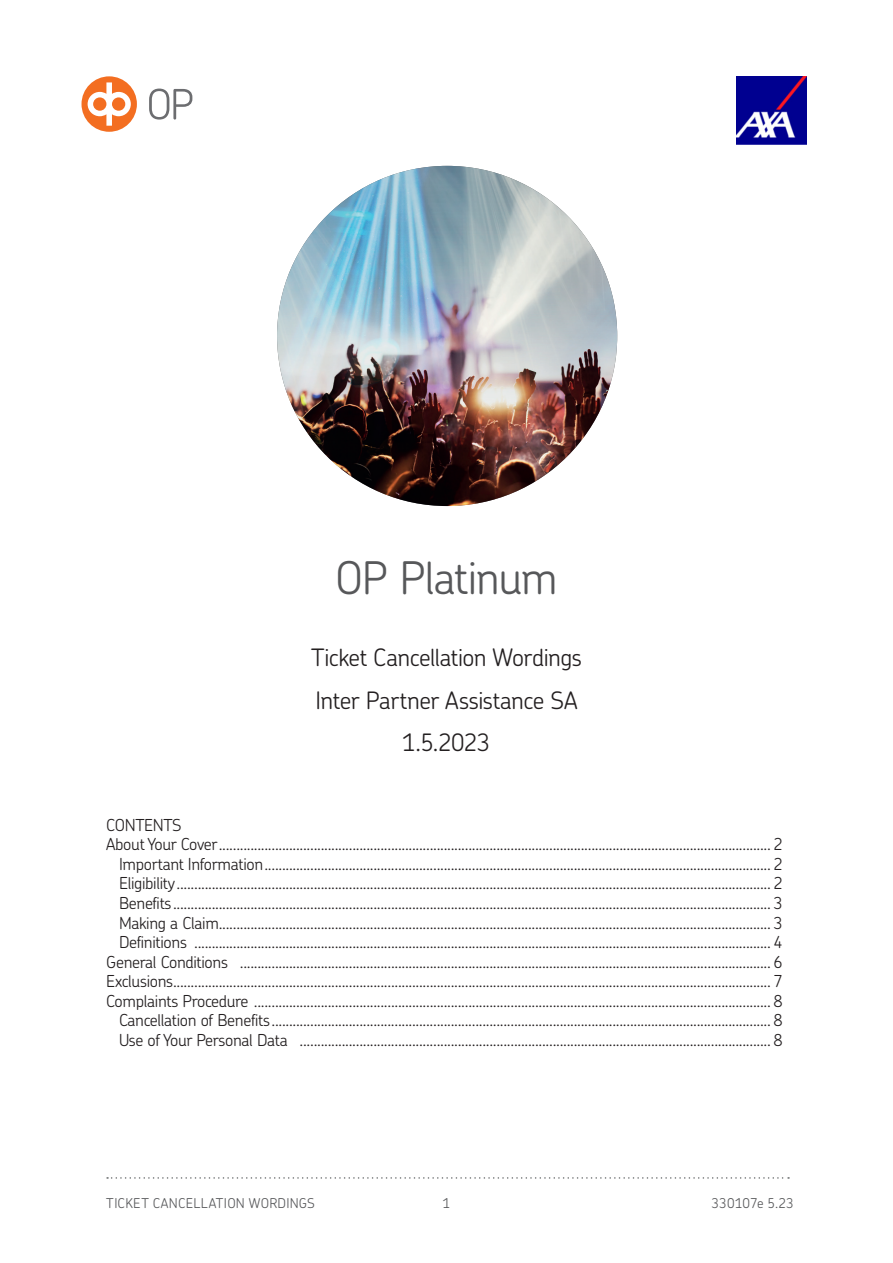
<style>
.page{position:relative;width:893px;height:1263px;background:#fff}
.page>*{position:absolute;margin:0;border:0;box-sizing:border-box;transform-origin:0 0}
.H1_otsikko_30_pt{font:300 45px "OP Chevin Pro";letter-spacing:-.03em;color:#57585a}
.otsikko_16_pt{font:300 24px "OP Chevin Pro";letter-spacing:-.025em;color:#231f20}
.TOC_16_pt{font:300 16.5px "OP Chevin Pro";letter-spacing:-.02em;color:#231f20}
.t1{font:300 13.5px "OP Chevin Pro";letter-spacing:.015em;color:#57585a}
</style>
<div class="page">
<svg style="left:107px;top:1177px;width:682px;height:2px"></svg>
<svg style="left:149px;top:89px;width:43px;height:31px"></svg>
<div style="left:82px;top:76px;width:55px;height:56px;background:#f36e21;border-radius:50%"></div>
<svg style="left:88px;top:82px;width:43px;height:44px"></svg>
<img style="left:277px;top:166px;width:340px;height:340px;border-radius:170px">
<img style="left:736px;top:77px;width:71px;height:67px">
<h1 class="H1_otsikko_30_pt" style="left:335px;top:547px;width:224px">OP Platinum</h1>
<h3 class="otsikko_16_pt" style="left:311px;top:641px;width:272px">Ticket Cancellation Wordings</h3>
<h3 class="otsikko_16_pt" style="left:315px;top:684px;width:264px">Inter Partner Assistance SA</h3>
<h3 class="otsikko_16_pt" style="left:403px;top:726px;width:89px">1.5.2023</h3>
<p class="TOC_16_pt" style="left:106px;top:814px;width:77px">CONTENTS</p>
<p class="TOC_16_pt" style="left:106px;top:833px;width:678px">About Your Cover............................................................................................................................................................. 2</p>
<p class="TOC_16_pt" style="left:119px;top:853px;width:665px">Important Information................................................................................................................................................ 2</p>
<p class="TOC_16_pt" style="left:119px;top:872px;width:665px">Eligibility......................................................................................................................................................................... 2</p>
<p class="TOC_16_pt" style="left:119px;top:892px;width:665px">Benefits.......................................................................................................................................................................... 3</p>
<p class="TOC_16_pt" style="left:119px;top:911px;width:665px">Making a Claim............................................................................................................................................................. 3</p>
<p class="TOC_16_pt" style="left:119px;top:931px;width:665px">Definitions .................................................................................................................................................................... 4</p>
<p class="TOC_16_pt" style="left:106px;top:950px;width:678px">General Conditions ....................................................................................................................................................... 6</p>
<p class="TOC_16_pt" style="left:106px;top:970px;width:678px">Exclusions.......................................................................................................................................................................... 7</p>
<p class="TOC_16_pt" style="left:106px;top:989px;width:678px">Complaints Procedure ................................................................................................................................................... 8</p>
<p class="TOC_16_pt" style="left:119px;top:1009px;width:665px">Cancellation of Benefits.............................................................................................................................................. 8</p>
<p class="TOC_16_pt" style="left:119px;top:1028px;width:665px">Use of Your Personal Data ...................................................................................................................................... 8</p>
<p class="t1" style="left:106px;top:1194px;width:210px">TICKET CANCELLATION WORDINGS</p>
<p class="t1" style="left:443px;top:1194px;width:9px">1</p>
<p class="t1" style="left:711px;top:1194px;width:84px">330107e 5.23</p>
</div>
